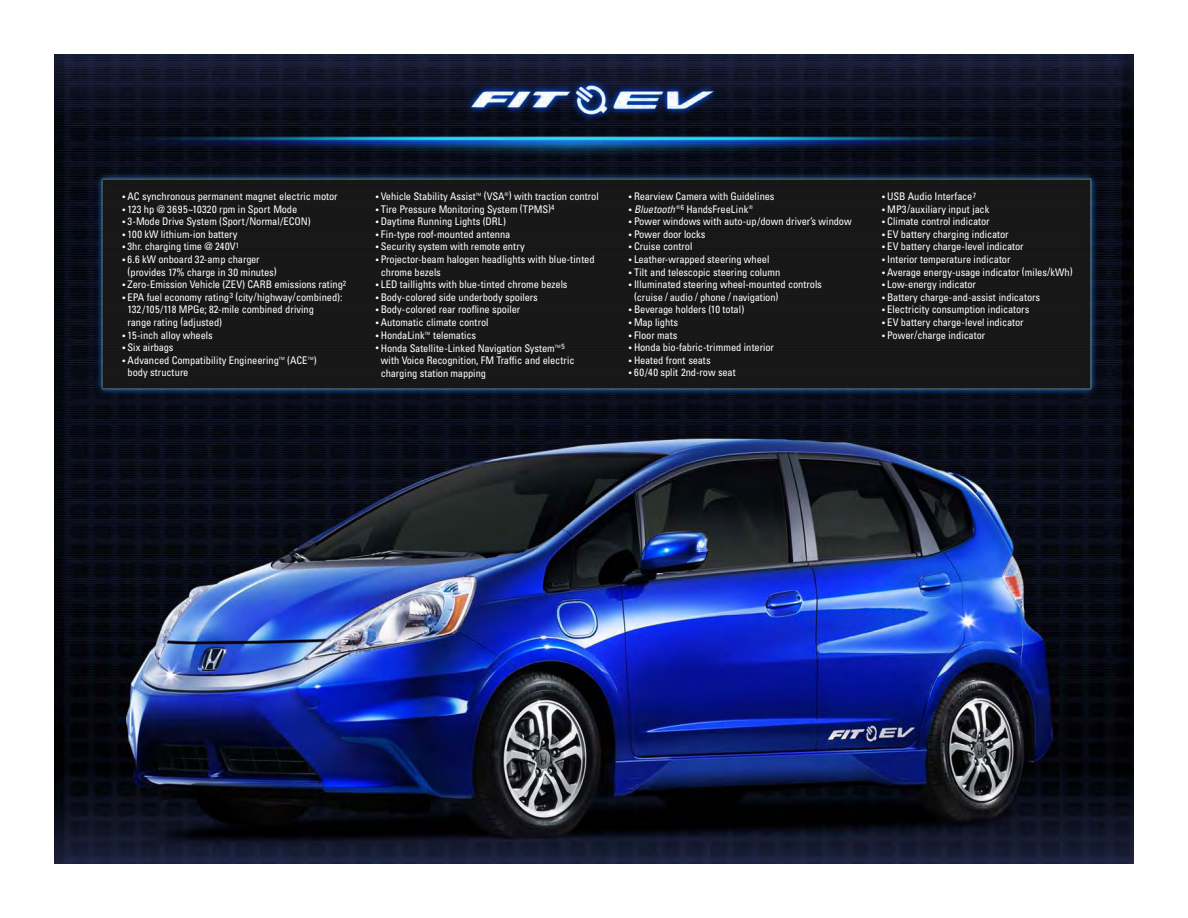
<style>
.page{position:relative;width:1188px;height:918px;background:#fff}
.page>*{position:absolute;margin:0;border:0;box-sizing:border-box;transform-origin:0 0}
.t1{font:condensed 10.5px/12.6px "Univers";letter-spacing:-.01em;color:#fff}
.t2{font:condensed 10.5px "Univers";letter-spacing:.01em;color:#fff}
.t3{font:condensed 4.35px "Univers";color:#fff}
.s1{font-size:8.7px}
.s2{font-size:7.5px}
.s3{font-style:italic}
</style>
<div class="page">
<img style="left:54px;top:54px;width:1080px;height:810px">
<img style="left:54px;top:106px;width:1080px;height:293px">
<img style="left:449px;top:54px;width:288px;height:98px">
<p class="t1" style="left:123px;top:190px;width:217px"><span class="s1">•</span> AC synchronous permanent magnet electric motor</p>
<p class="t1" style="left:123px;top:202px;width:176px"><span class="s1">•</span> 123 hp @ 3695~10320 rpm in Sport Mode</p>
<p class="t1" style="left:123px;top:215px;width:190px"><span class="s1">•</span> 3-Mode Drive System (Sport /Normal/ECON)</p>
<p class="t2" style="left:123px;top:227px;width:117px"><span class="s1">•</span> 100 kW lithium-ion battery</p>
<p class="t1" style="left:123px;top:240px;width:118px"><span class="s1">•</span> 3hr. charging time @ 240V<sup>1</sup></p>
<p class="t1" style="left:128px;top:253px;width:151px;text-indent:-5px"><span class="s1">•</span> 6.6 kW onboard 32-amp charger (provides 17% charge in 30 minutes)</p>
<p class="t1" style="left:123px;top:278px;width:225px"><span class="s1">•</span> Zero-Emission Vehicle (ZEV) CARB emissions rating<sup>2</sup></p>
<p class="t1" style="left:128px;top:291px;width:216px;text-indent:-5px"><span class="s1">•</span> EPA fuel economy rating<sup>3</sup> (city/highway/combined):<br>132 /105/118 MPGe; 82-mile combined driving<br>range rating (adjusted)</p>
<p class="t1" style="left:123px;top:328px;width:92px"><span class="s1">•</span> 15-inch alloy wheels</p>
<p class="t1" style="left:123px;top:341px;width:53px"><span class="s1">•</span> Six airbags</p>
<p class="t1" style="left:123px;top:354px;width:158px"><span class="s1">•</span> Advanced Compatibility Engineering</p>
<p class="t3" style="left:279px;top:355px;width:7px">TM</p>
<p class="t1" style="left:287px;top:354px;width:22px">(ACE</p>
<p class="t3" style="left:308px;top:355px;width:7px">TM</p>
<p class="t1" style="left:314px;top:354px;width:4px">)</p>
<p class="t1" style="left:128px;top:366px;width:62px">body structure</p>
<p class="t1" style="left:376px;top:190px;width:102px"><span class="s1">•</span> Vehicle Stability Assist</p>
<p class="t3" style="left:476px;top:192px;width:7px">TM</p>
<p class="t1" style="left:484px;top:190px;width:116px">(VSA<sup>®</sup>) with traction control</p>
<p class="t1" style="left:376px;top:202px;width:180px"><span class="s1">•</span> Tire Pressure Monitoring System (TPMS)<sup>4</sup></p>
<p class="t2" style="left:376px;top:215px;width:132px"><span class="s1">•</span> Daytime Running Lights (DRL)</p>
<p class="t1" style="left:376px;top:228px;width:136px"><span class="s1">•</span> Fin-type roof-mounted antenna</p>
<p class="t1" style="left:376px;top:240px;width:151px"><span class="s1">•</span> Security system with remote entry</p>
<p class="t1" style="left:381px;top:253px;width:215px;text-indent:-5px"><span class="s1">•</span> Projector-beam halogen headlights with blue-tinted chrome bezels</p>
<p class="t1" style="left:376px;top:278px;width:193px"><span class="s1">•</span> LED taillights with blue-tinted chrome bezels</p>
<p class="t1" style="left:376px;top:291px;width:164px"><span class="s1">•</span> Body-colored side underbody spoilers</p>
<p class="t1" style="left:376px;top:303px;width:146px"><span class="s1">•</span> Body-colored rear roofline spoiler</p>
<p class="t1" style="left:376px;top:316px;width:114px"><span class="s1">•</span> Automatic climate control</p>
<p class="t1" style="left:376px;top:328px;width:51px"><span class="s1">•</span> HondaLink</p>
<p class="t3" style="left:425px;top:330px;width:7px">TM</p>
<p class="t1" style="left:433px;top:328px;width:44px">telematics</p>
<p class="t1" style="left:376px;top:341px;width:181px"><span class="s1">•</span> Honda Satellite-Linked Navigation System</p>
<p class="t3" style="left:555px;top:343px;width:11px">TM<span class="s2">5</span></p>
<p class="t1" style="left:381px;top:354px;width:195px">with Voice Recognition, FM Traffic and electric charging station mapping</p>
<p class="t1" style="left:629px;top:190px;width:147px"><span class="s1">•</span> Rearview Camera with Guidelines</p>
<p class="t1" style="left:629px;top:203px;width:126px"><span class="s1">•</span> <span class="s3">Bluetooth</span> <sup>®</sup><sup>6</sup> HandsFreeLink<sup>®</sup></p>
<p class="t1" style="left:629px;top:215px;width:224px"><span class="s1">•</span> Power windows with auto-up/down driver’s window</p>
<p class="t1" style="left:629px;top:228px;width:78px"><span class="s1">•</span> Power door locks</p>
<p class="t1" style="left:629px;top:240px;width:65px"><span class="s1">•</span> Cruise control</p>
<p class="t1" style="left:629px;top:253px;width:142px"><span class="s1">•</span> Leather-wrapped steering wheel</p>
<p class="t1" style="left:629px;top:265px;width:153px"><span class="s1">•</span> Tilt and telescopic steering column</p>
<p class="t1" style="left:634px;top:278px;width:189px;text-indent:-5px"><span class="s1">•</span> Illuminated steering wheel-mounted controls (cruise / audio / phone / navigation)</p>
<p class="t1" style="left:629px;top:303px;width:117px"><span class="s1">•</span> Beverage holders (10 total)</p>
<p class="t1" style="left:629px;top:316px;width:51px"><span class="s1">•</span> Map lights</p>
<p class="t1" style="left:629px;top:328px;width:50px"><span class="s1">•</span> Floor mats</p>
<p class="t1" style="left:629px;top:341px;width:147px"><span class="s1">•</span> Honda bio-fabric-trimmed interior</p>
<p class="t1" style="left:629px;top:354px;width:83px"><span class="s1">•</span> Heated front seats</p>
<p class="t1" style="left:629px;top:366px;width:108px"><span class="s1">•</span> 60 /40 split 2nd-row seat</p>
<p class="t1" style="left:882px;top:190px;width:95px"><span class="s1">•</span> USB Audio Interface<sup>7</sup></p>
<p class="t2" style="left:882px;top:202px;width:109px"><span class="s1">•</span> MP3/auxiliary input jack</p>
<p class="t1" style="left:882px;top:215px;width:109px"><span class="s1">•</span> Climate control indicator</p>
<p class="t1" style="left:882px;top:228px;width:128px"><span class="s1">•</span> EV battery charging indicator</p>
<p class="t1" style="left:882px;top:240px;width:143px"><span class="s1">•</span> EV battery charge-level indicator</p>
<p class="t1" style="left:882px;top:253px;width:130px"><span class="s1">•</span> Interior temperature indicator</p>
<p class="t1" style="left:882px;top:265px;width:192px"><span class="s1">•</span> Average energy-usage indicator (miles/kWh)</p>
<p class="t1" style="left:882px;top:278px;width:96px"><span class="s1">•</span> Low-energy indicator</p>
<p class="t1" style="left:882px;top:291px;width:160px"><span class="s1">•</span> Battery charge-and-assist indicators</p>
<p class="t1" style="left:882px;top:303px;width:149px"><span class="s1">•</span> Electricity consumption indicators</p>
<p class="t1" style="left:882px;top:316px;width:143px"><span class="s1">•</span> EV battery charge-level indicator</p>
<p class="t1" style="left:882px;top:328px;width:105px"><span class="s1">•</span> Power/charge indicator</p>
</div>
